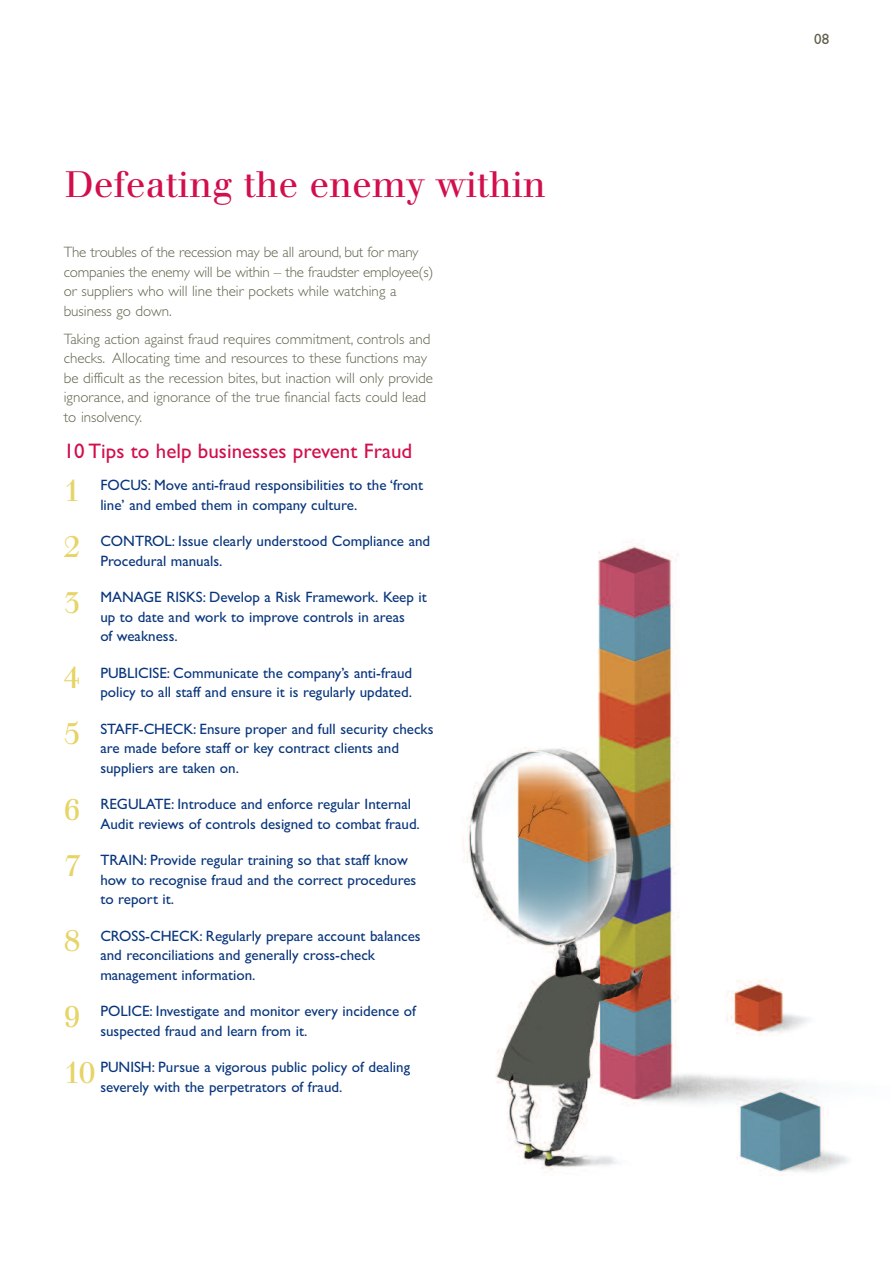
<style>
.page{position:relative;width:893px;height:1263px;background:#fff}
.page>*{position:absolute;margin:0;border:0;box-sizing:border-box;transform-origin:0 0}
.t1{font:36px "Walbaum LT";color:#d20e4b}
.t2{font:21px "Gill Sans";color:#d20e4b}
.t3{font:15px/19.5px "Gill Sans";color:#08357c}
.t4{font:300 15px/19.5px "Gill Sans";color:#60614b}
.t5{font:15px "Gill Sans";color:#60614b}
.s1{font-family:"Walbaum LT";font-size:30px;color:#e6d467}
</style>
<div class="page">
<img style="left:462px;top:540px;width:388px;height:635px">
<h1 class="t1" style="left:65px;top:172px;width:482px">Defeating the enemy within</h1>
<p class="t4" style="left:64px;top:242px;width:371px">The troubles of the recession may be all around, but for many companies the enemy will be within – the fraudster employee(s) or suppliers who will line their pockets while watching a business go down.</p>
<p class="t4" style="left:64px;top:329px;width:371px">Taking action against fraud requires commitment, controls and checks. Allocating time and resources to these functions may be difficult as the recession bites, but inaction will only provide ignorance, and ignorance of the true financial facts could lead to insolvency.</p>
<h2 class="t2" style="left:64px;top:438px;width:350px">10 Tips to help businesses prevent Fraud</h2>
<p class="t3" style="left:100px;top:475px;width:324px;text-indent:-37px"><span class="s1">1</span> FOCUS: Move anti-fraud responsibilities to the ‘front line’ and embed them in company culture.</p>
<p class="t3" style="left:100px;top:531px;width:331px;text-indent:-37px"><span class="s1">2</span> CONTROL: Issue clearly understood Compliance and<br>Procedural manuals.</p>
<p class="t3" style="left:100px;top:587px;width:328px;text-indent:-37px"><span class="s1">3</span> MANAGE RISKS: Develop a Risk Framework. Keep it up to date and work to improve controls in areas<br>of weakness.</p>
<p class="t3" style="left:64px;top:663px;width:350px;text-align:right"><span class="s1">4</span> PUBLICISE: Communicate the company’s anti-fraud policy to all staff and ensure it is regularly updated.</p>
<p class="t3" style="left:100px;top:719px;width:335px;text-indent:-37px"><span class="s1">5</span> STAFF-CHECK: Ensure proper and full security checks are made before staff or key contract clients and suppliers are taken on.</p>
<p class="t3" style="left:100px;top:794px;width:321px;text-indent:-37px"><span class="s1">6</span> REGULATE: Introduce and enforce regular Internal<br>Audit reviews of controls designed to combat fraud.</p>
<p class="t3" style="left:100px;top:850px;width:317px;text-indent:-37px"><span class="s1">7</span> TRAIN: Provide regular training so that staff know how to recognise fraud and the correct procedures to report it.</p>
<p class="t3" style="left:100px;top:926px;width:322px;text-indent:-37px"><span class="s1">8</span> CROSS-CHECK: Regularly prepare account balances and reconciliations and generally cross-check management information.</p>
<p class="t3" style="left:100px;top:1001px;width:317px;text-indent:-37px"><span class="s1">9</span> POLICE: Investigate and monitor every incidence of suspected fraud and learn from it.</p>
<p class="t3" style="left:100px;top:1057px;width:311px;text-indent:-37px"><span class="s1">10</span> PUNISH: Pursue a vigorous public policy of dealing severely with the perpetrators of fraud.</p>
<p class="t5" style="left:814px;top:30px;width:16px">08</p>
</div>
